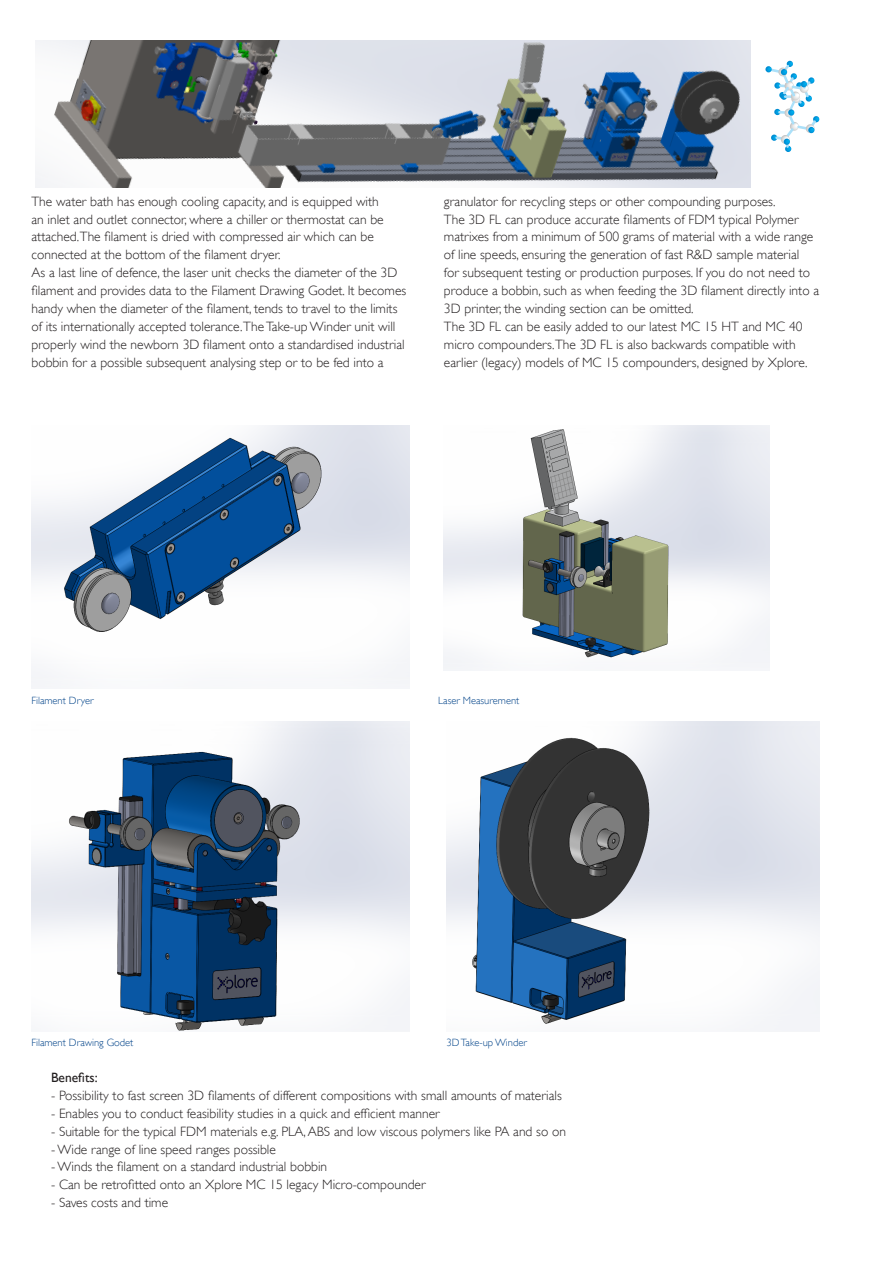
<style>
.page{position:relative;width:893px;height:1263px;background:#fff}
.page>*{position:absolute;margin:0;border:0;box-sizing:border-box;transform-origin:0 0}
.t1{font:300 13.5px/18px "Gill Sans";color:#231f20}
.t2{font:13.5px "Gill Sans";color:#231f20}
.t3{font:300 10.5px "Gill Sans";color:#004389}
</style>
<div class="page">
<img style="left:32px;top:721px;width:378px;height:310px">
<svg style="left:765px;top:61px;width:54px;height:91px"></svg>
<img style="left:446px;top:721px;width:373px;height:310px">
<img style="left:444px;top:425px;width:326px;height:245px">
<img style="left:32px;top:425px;width:378px;height:263px">
<img style="left:36px;top:41px;width:714px;height:147px">
<p class="t1" style="left:31px;top:192px;width:354px">The water bath has enough cooling capacity, and is equipped with an inlet and outlet connector, where a chiller or thermostat can be attached.The filament is dried with compressed air which can be connected at the bottom of the filament dryer.</p>
<p class="t1" style="left:31px;top:264px;width:376px">As a last line of defence, the laser unit checks the diameter of the 3D filament and provides data to the Filament Drawing Godet. It becomes handy when the diameter of the filament, tends to travel to the limits of its internationally accepted tolerance.The Take-up Winder unit will properly wind the newborn 3D filament onto a standardised industrial bobbin for a possible subsequent analysing step or to be fed into a</p>
<p class="t1" style="left:444px;top:192px;width:333px">granulator for recycling steps or other compounding purposes.</p>
<p class="t1" style="left:444px;top:210px;width:377px">The 3D FL can produce accurate filaments of FDM typical Polymer matrixes from a minimum of 500 grams of material with a wide range of line speeds, ensuring the generation of fast R&amp;D sample material<br>for subsequent testing or production purposes. If you do not need to produce a bobbin, such as when feeding the 3D filament directly into a 3D printer, the winding section can be omitted.</p>
<p class="t1" style="left:444px;top:318px;width:365px">The 3D FL can be easily added to our latest MC 15 HT and MC 40 micro compounders.The 3D FL is also backwards compatible with earlier (legacy) models of MC 15 compounders, designed by Xplore.</p>
<p class="t3" style="left:31px;top:694px;width:64px">Filament Dryer</p>
<p class="t3" style="left:438px;top:694px;width:83px">Laser Measurement</p>
<p class="t3" style="left:31px;top:1037px;width:103px">Filament Drawing Godet</p>
<p class="t3" style="left:446px;top:1037px;width:82px">3D Take-up Winder</p>
<p class="t2" style="left:51px;top:1069px;width:48px">Benefits:</p>
<p class="t1" style="left:51px;top:1086px;width:512px">- Possibility to fast screen 3D filaments of different compositions with small amounts of materials</p>
<p class="t1" style="left:51px;top:1104px;width:390px">- Enables you to conduct feasibility studies in a quick and efficient manner</p>
<p class="t1" style="left:51px;top:1122px;width:516px">- Suitable for the typical FDM materials e.g. PLA, ABS and low viscous polymers like PA and so on</p>
<p class="t1" style="left:51px;top:1140px;width:226px">- Wide range of line speed ranges possible</p>
<p class="t1" style="left:51px;top:1158px;width:278px">- Winds the filament on a standard industrial bobbin</p>
<p class="t1" style="left:51px;top:1176px;width:376px">- Can be retrofitted onto an Xplore MC 15 legacy Micro-compounder</p>
<p class="t1" style="left:51px;top:1194px;width:119px">- Saves costs and time</p>
</div>
